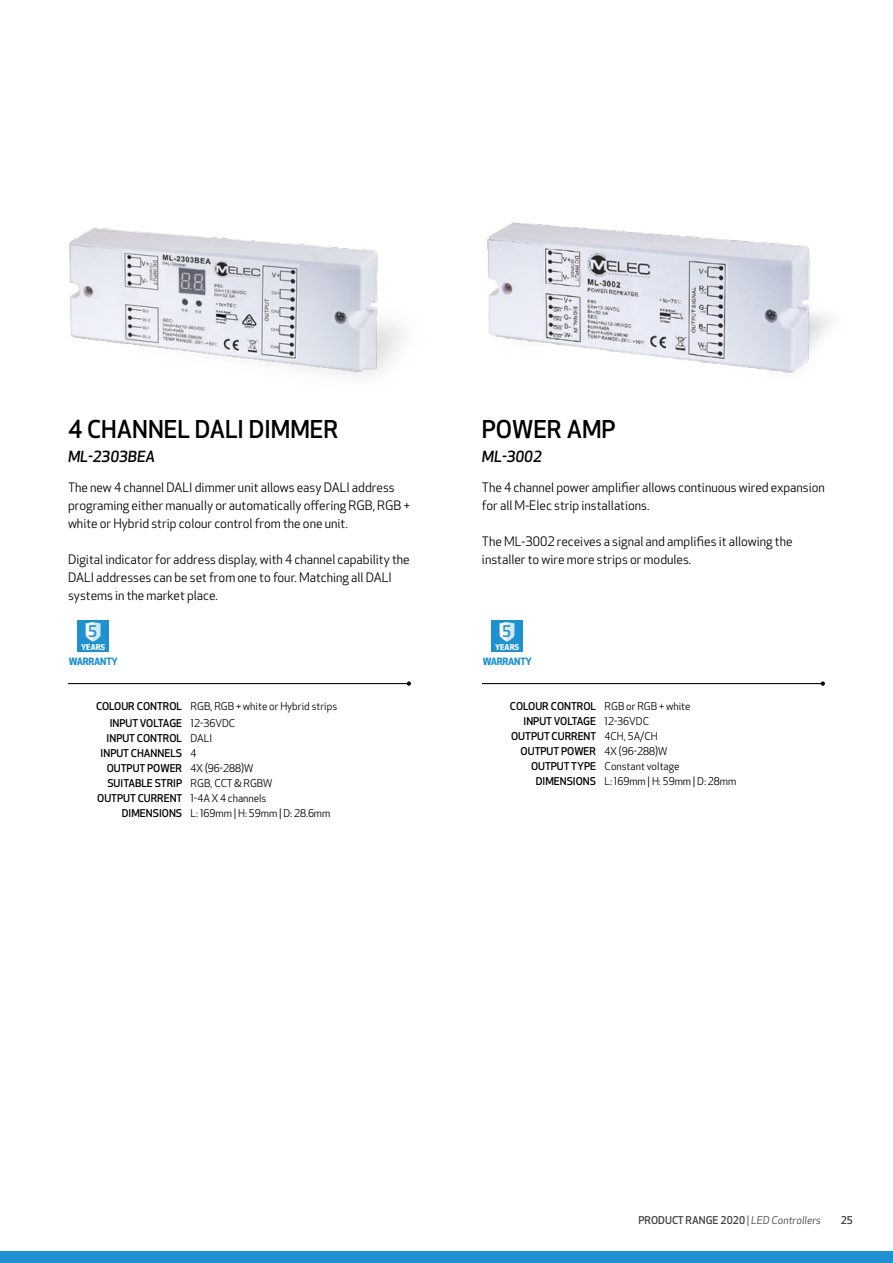
<style>
.page{position:relative;width:893px;height:1263px;background:#fff}
.page>*{position:absolute;margin:0;border:0;box-sizing:border-box;transform-origin:0 0}
.t1{font:500 24px "Apex New";color:#000}
.t2{font:500 15.75px "Apex New";color:#2091d0}
.t3{font:italic 500 15px "Apex New";color:#000}
.t4{font:12.75px/18px "Apex New";color:#000}
.t5{font:10.5px/15px "Apex New";color:#000}
.t6{font:500 10.5px/15px "Apex New";color:#000;text-align:right}
.t7{font:500 10.5px "Apex New";color:#414042}
.t8{font:700 9.9px "Apex New";letter-spacing:-.025em;color:#2091d0}
.t9{font:700 7.95px "Apex New";color:#fff}
.s1{font-weight:400}
.s2{font-weight:400;font-style:italic}
</style>
<div class="page">
<div style="left:0;top:1251px;width:893px;height:12px;background:#2091d0"></div>
<hr style="left:482px;top:683px;width:341px;height:1px;background:#000">
<svg style="left:821px;top:681px;width:4px;height:5px"></svg>
<img style="left:487px;top:222px;width:343px;height:151px">
<hr style="left:68px;top:683px;width:341px;height:1px;background:#000">
<svg style="left:407px;top:681px;width:4px;height:5px"></svg>
<img style="left:69px;top:227px;width:333px;height:149px">
<div style="left:78px;top:620px;width:31px;height:31px;background:#2091d0"></div>
<svg style="left:86px;top:622px;width:15px;height:20px"></svg>
<div style="left:491px;top:620px;width:32px;height:31px;background:#2091d0"></div>
<svg style="left:500px;top:622px;width:14px;height:20px"></svg>
<h1 class="t1" style="left:68px;top:413px;width:272px">4 CHANNEL DALI DIMMER</h1>
<p class="t3" style="left:68px;top:446px;width:89px">ML-2303BEA</p>
<p class="t4" style="left:68px;top:479px;width:343px">The new 4 channel DALI dimmer unit allows easy DALI address programing either manually or automatically offering RGB, RGB + white or Hybrid strip colour control from the one unit.</p>
<p class="t4" style="left:68px;top:550px;width:343px">Digital indicator for address display, with 4 channel capability the<br>DALI addresses can be set from one to four. Matching all DALI systems in the market place.</p>
<p class="t2" style="left:88px;top:621px;width:11px">5</p>
<p class="t9" style="left:81px;top:641px;width:26px">YEARS</p>
<p class="t8" style="left:69px;top:654px;width:51px">WARRANTY</p>
<p class="t6" style="left:96px;top:697px;width:88px;line-height:17.1px">COLOUR CONTROL<br>INPUT VOLTAGE</p>
<p class="t6" style="left:97px;top:730px;width:87px">INPUT CONTROL<br>INPUT CHANNELS<br>OUTPUT POWER<br>SUITABLE STRIP<br>OUTPUT CURRENT<br>DIMENSIONS</p>
<p class="t5" style="left:191px;top:697px;width:148px;line-height:17.1px">RGB, RGB + white or Hybrid strips<br>12-36VDC</p>
<p class="t5" style="left:191px;top:730px;width:141px">DALI<br>4<br>4X (96-288)W<br>RGB, CCT &amp; RGBW<br>1-4A X 4 channels<br>L: 169mm | H: 59mm | D: 28.6mm</p>
<h1 class="t1" style="left:482px;top:413px;width:135px">POWER AMP</h1>
<p class="t3" style="left:482px;top:446px;width:61px">ML-3002</p>
<p class="t4" style="left:482px;top:479px;width:345px">The 4 channel power amplifier allows continuous wired expansion for all M-Elec strip installations.</p>
<p class="t4" style="left:482px;top:532px;width:312px">The ML-3002 receives a signal and amplifies it allowing the installer to wire more strips or modules.</p>
<p class="t2" style="left:502px;top:621px;width:11px">5</p>
<p class="t9" style="left:495px;top:641px;width:26px">YEARS</p>
<p class="t8" style="left:483px;top:654px;width:51px">WARRANTY</p>
<p class="t6" style="left:510px;top:698px;width:88px">COLOUR CONTROL<br>INPUT VOLTAGE<br>OUTPUT CURRENT<br>OUTPUT POWER<br>OUTPUT TYPE<br>DIMENSIONS</p>
<p class="t5" style="left:605px;top:698px;width:133px">RGB or RGB + white<br>12-36VDC<br>4CH, 5A/CH<br>4X (96-288)W<br>Constant voltage<br>L: 169mm | H: 59mm | D: 28mm</p>
<p class="t7" style="left:638px;top:1213px;width:184px">PRODUCT RANGE 2020 <span class="s1">|</span> <span class="s2">LED Controllers</span></p>
<p class="t7" style="left:841px;top:1213px;width:14px">25</p>
</div>
